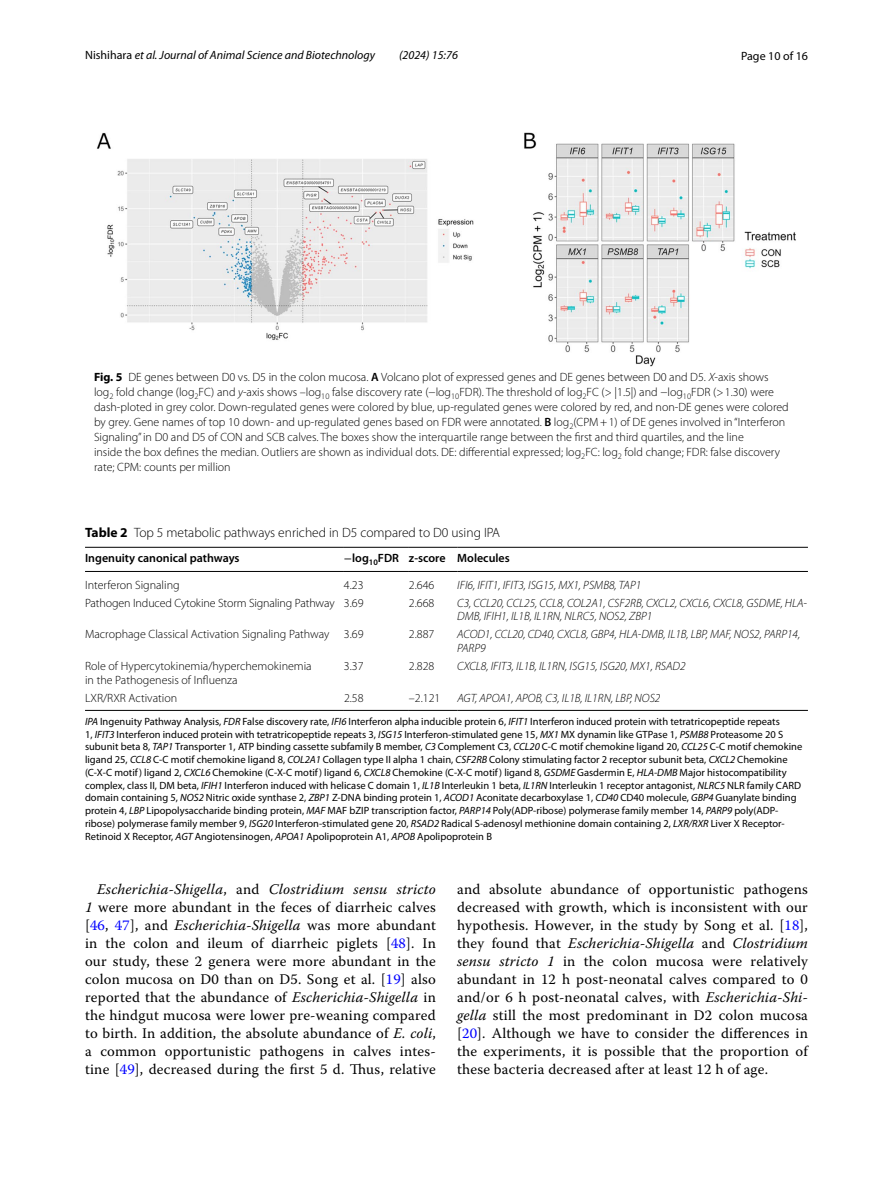
<style>
.page{position:relative;width:893px;height:1187px;background:#fff}
.page>*{position:absolute;margin:0;border:0;box-sizing:border-box;transform-origin:0 0}
.t1{font:14.7px/18px "Warnock Pro";letter-spacing:.015em;color:#000;text-align:justify}
.t2{font:300 13.5px "Myriad Pro";color:#000}
.t3{font:300 12px/15px "Myriad Pro";color:#000}
.t4{font:italic 300 12px/13.5px "Myriad Pro";color:#000}
.t5{font:italic 12px "Myriad Pro";color:#000}
.t6{font:600 12px "Myriad Pro";color:#000}
.t7{font:12px "Myriad Pro";color:#000}
.t8{font:10.5px/12.8px "Myriad Pro";color:#000}
.s1{font-style:normal}
.s2{font-weight:700}
.s3{font-weight:600}
.s4{font-style:italic}
.s5{font-family:"STIX";font-weight:400}
.s6{color:#00f}
</style>
<div class="page">
<img style="left:96px;top:133px;width:700px;height:233px">
<hr style="left:85px;top:547px;width:259px;height:1px;background:#000">
<hr style="left:85px;top:571px;width:259px;height:1px;background:#000">
<hr style="left:344px;top:547px;width:65px;height:1px;background:#000">
<hr style="left:344px;top:571px;width:65px;height:1px;background:#000">
<hr style="left:409px;top:547px;width:48px;height:1px;background:#000">
<hr style="left:409px;top:571px;width:48px;height:1px;background:#000">
<hr style="left:457px;top:547px;width:351px;height:1px;background:#000">
<hr style="left:457px;top:571px;width:351px;height:1px;background:#000">
<hr style="left:85px;top:710px;width:259px;height:1px;background:#000">
<hr style="left:344px;top:710px;width:65px;height:1px;background:#000">
<hr style="left:409px;top:710px;width:48px;height:1px;background:#000">
<hr style="left:457px;top:710px;width:351px;height:1px;background:#000">
<p class="t5" style="left:85px;top:48px;width:292px"><span class="s1">Nishihara</span> et al. Journal of Animal Science and Biotechnology</p>
<p class="t5" style="left:399px;top:48px;width:60px">(2024) 15:76</p>
<p class="t7" style="left:741px;top:48px;width:68px">Page 10 of 16</p>
<p class="t3" style="left:94px;top:370px;width:696px"><span class="s2">Fig. 5</span> DE genes between D0 vs. D5 in the colon mucosa. <span class="s3">A</span> Volcano plot of expressed genes and DE genes between D0 and D5. <span class="s4">X</span>-axis shows log<sub>2</sub> fold change (log<sub>2</sub>FC) and <span class="s4">y</span>-axis shows –log<sub>10</sub> false discovery rate (−log<sub>10</sub>FDR). The threshold of -log<sub>2</sub>FC (&gt; |1.5|) and −log<sub>10</sub>FDR (&gt;1.30) were dash-ploted in grey color. Down-regulated genes were colored by blue, up-regulated genes were colored by red, and non-DE genes were colored by grey. Gene names of top 10 down- and up-regulated genes based on FDR were annotated. <span class="s3">B</span> log<sub>2</sub>(CPM+1) of DE genes involved in“Interferon Signaling” in D0 and D5 of CON and SCB calves. The boxes show the interquartile range between the first and third quartiles, and the line<br>inside the box defines the median. Outliers are shown as individual dots. DE: differential expressed; log<sub>2</sub>FC: log<sub>2</sub> fold change; FDR: false discovery rate; CPM: counts per million</p>
<p class="t2" style="left:85px;top:525px;width:417px"><span class="s2">Table 2</span> Top 5 metabolic pathways enriched in D5 compared to D0 using IPA</p>
<p class="t6" style="left:85px;top:550px;width:156px">Ingenuity canonical pathways</p>
<p class="t6" style="left:344px;top:550px;width:167px"><span class="s5">−</span>log<sub>10</sub>FDR z-score Molecules</p>
<p class="t3" style="left:85px;top:577px;width:96px">Interferon Signaling</p>
<p class="t3" style="left:344px;top:577px;width:21px">4.23</p>
<p class="t3" style="left:409px;top:577px;width:27px">2.646</p>
<p class="t4" style="left:457px;top:578px;width:186px">IFI6, IFIT1, IFIT3, ISG15, MX1, PSMB8, TAP1</p>
<p class="t3" style="left:85px;top:595px;width:280px">Pathogen Induced Cytokine Storm Signaling Pathway 3.69</p>
<p class="t3" style="left:409px;top:595px;width:27px">2.668</p>
<p class="t4" style="left:457px;top:596px;width:351px">C3, CCL20, CCL25, CCL8, COL2A1, CSF2RB, CXCL2, CXCL6, CXCL8, GSDME, HLA-<br>DMB, IFIH1, IL1B, IL1RN, NLRC5, NOS2, ZBP1</p>
<p class="t3" style="left:85px;top:627px;width:280px">Macrophage Classical Activation Signaling Pathway 3.69</p>
<p class="t3" style="left:409px;top:627px;width:27px">2.887</p>
<p class="t4" style="left:457px;top:628px;width:344px">ACOD1, CCL20, CD40, CXCL8, GBP4, HLA-DMB, IL1B, LBP, MAF, NOS2, PARP14,<br>PARP9</p>
<p class="t3" style="left:85px;top:659px;width:228px;line-height:13.5px">Role of Hypercytokinemia/hyperchemokinemia in the Pathogenesis of Influenza</p>
<p class="t3" style="left:344px;top:658px;width:21px">3.37</p>
<p class="t3" style="left:409px;top:658px;width:27px">2.828</p>
<p class="t4" style="left:457px;top:659px;width:230px">CXCL8, IFIT3, IL1B, IL1RN, ISG15, ISG20, MX1, RSAD2</p>
<p class="t3" style="left:85px;top:690px;width:94px">LXR/RXR Activation</p>
<p class="t3" style="left:344px;top:690px;width:21px">2.58</p>
<p class="t3" style="left:409px;top:690px;width:33px">–2.121</p>
<p class="t4" style="left:457px;top:691px;width:205px">AGT, APOA1, APOB, C3, IL1B, IL1RN, LBP, NOS2</p>
<p class="t8" style="left:85px;top:714px;width:719px"><span class="s4">IPA</span> Ingenuity Pathway Analysis, <span class="s4">FDR</span> False discovery rate, <span class="s4">IFI6</span> Interferon alpha inducible protein 6, <span class="s4">IFIT1</span> Interferon induced protein with tetratricopeptide repeats<br>1, <span class="s4">IFIT3</span> Interferon induced protein with tetratricopeptide repeats 3, <span class="s4">ISG15</span> Interferon-stimulated gene 15, <span class="s4">MX1</span> MX dynamin like GTPase 1, <span class="s4">PSMB8</span> Proteasome 20 S subunit beta 8, <span class="s4">TAP1</span> Transporter 1, ATP binding cassette subfamily B member, <span class="s4">C3</span> Complement C3, <span class="s4">CCL20</span> C-C motif chemokine ligand 20, <span class="s4">CCL25</span> C-C motif chemokine ligand 25, <span class="s4">CCL8</span> C-C motif chemokine ligand 8, <span class="s4">COL2A1</span> Collagen type II alpha 1 chain, <span class="s4">CSF2RB</span> Colony stimulating factor 2 receptor subunit beta, <span class="s4">CXCL2</span> Chemokine (C-X-C motif) ligand 2, <span class="s4">CXCL6</span> Chemokine (C-X-C motif) ligand 6, <span class="s4">CXCL8</span> Chemokine (C-X-C motif) ligand 8, <span class="s4">GSDME</span> Gasdermin E, <span class="s4">HLA-DMB</span> Major histocompatibility complex, class II, DM beta, <span class="s4">IFIH1</span> Interferon induced with helicase C domain 1, <span class="s4">IL1B</span> Interleukin 1 beta, <span class="s4">IL1RN</span> Interleukin 1 receptor antagonist, <span class="s4">NLRC5</span> NLR family CARD domain containing 5, <span class="s4">NOS2</span> Nitric oxide synthase 2, <span class="s4">ZBP1</span> Z-DNA binding protein 1, <span class="s4">ACOD1</span> Aconitate decarboxylase 1, <span class="s4">CD40</span> CD40 molecule, <span class="s4">GBP4</span> Guanylate binding protein 4, <span class="s4">LBP</span> Lipopolysaccharide binding protein, <span class="s4">MAF</span> MAF bZIP transcription factor, <span class="s4">PARP14</span> Poly(ADP-ribose) polymerase family member 14, <span class="s4">PARP9</span> poly(ADP&shy;ribose) polymerase family member 9, <span class="s4">ISG20</span> Interferon-stimulated gene 20, <span class="s4">RSAD2</span> Radical S-adenosyl methionine domain containing 2, <span class="s4">LXR/RXR</span> Liver X Receptor-Retinoid X Receptor, <span class="s4">AGT</span> Angiotensinogen, <span class="s4">APOA1</span> Apolipoprotein A1, <span class="s4">APOB</span> Apolipoprotein B</p>
<p class="t1" style="left:85px;top:879px;width:352px;text-indent:12px"><span class="s4">Escherichia-Shigella</span>, and <span class="s4">Clostridium sensu stricto 1</span> were more abundant in the feces of diarrheic calves [<span class="s6">46</span>, <span class="s6">47</span>], and <span class="s4">Escherichia-Shigella</span> was more abundant in the colon and ileum of diarrheic piglets [<span class="s6">48</span>]. In our study, these 2 genera were more abundant in the colon mucosa on D0 than on D5. Song et al. [<span class="s6">19</span>] also reported that the abundance of <span class="s4">Escherichia-Shigella</span> in the hindgut mucosa were lower pre-weaning compared to birth. In addition, the absolute abundance of <span class="s4">E. coli</span>, a common opportunistic pathogens in calves intes&shy;tine [<span class="s6">49</span>], decreased during the first 5 d. Thus, relative</p>
<p class="t1" style="left:457px;top:879px;width:352px">and absolute abundance of opportunistic pathogens decreased with growth, which is inconsistent with our hypothesis. However, in the study by Song et al. [<span class="s6">18</span>], they found that <span class="s4">Escherichia-Shigella</span> and <span class="s4">Clostridium sensu stricto 1</span> in the colon mucosa were relatively abundant in 12 h post-neonatal calves compared to 0 and/or 6 h post-neonatal calves, with <span class="s4">Escherichia-Shi&shy;gella</span> still the most predominant in D2 colon mucosa [<span class="s6">20</span>]. Although we have to consider the differences in the experiments, it is possible that the proportion of these bacteria decreased after at least 12 h of age.</p>
</div>
